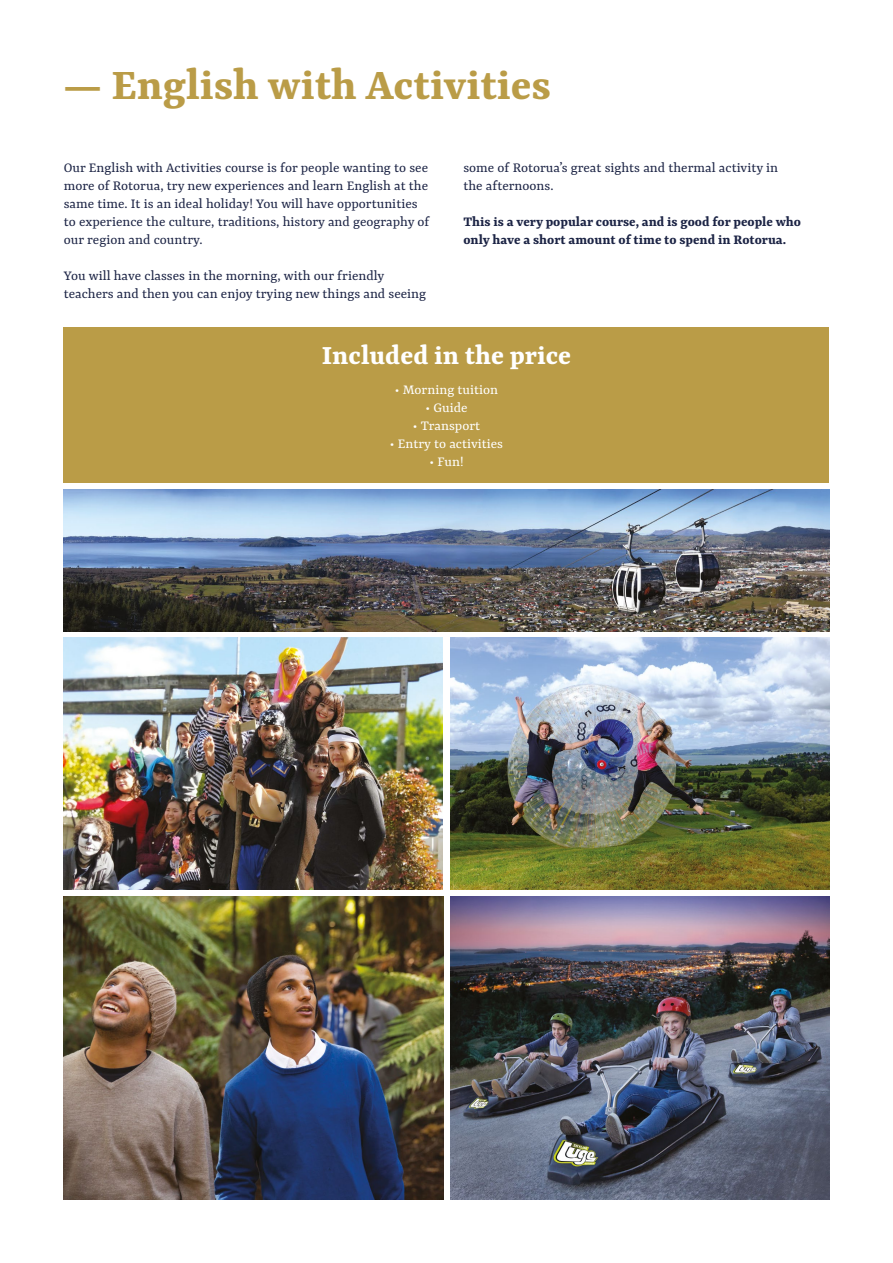
<style>
.page{position:relative;width:893px;height:1263px;background:#fff}
.page>*{position:absolute;margin:0;border:0;box-sizing:border-box;transform-origin:0 0}
.t1{font:700 48px "Rasa";color:#ba9c47}
.t2{font:700 30px "Rasa";color:#fff}
.t3{font:15px/18px "Rasa";color:#1c2445}
.t4{font:700 15px/18px "Rasa";color:#1c2445}
.t5{font:15px "Rasa";color:#fff}
</style>
<div class="page">
<img style="left:64px;top:637px;width:378px;height:253px">
<img style="left:451px;top:896px;width:378px;height:303px">
<img style="left:451px;top:637px;width:378px;height:253px">
<img style="left:64px;top:896px;width:379px;height:303px">
<img style="left:64px;top:489px;width:765px;height:142px">
<div style="left:64px;top:327px;width:765px;height:156px;background:#ba9c47"></div>
<h1 class="t1" style="left:63px;top:54px;width:489px">— English with Activities</h1>
<p class="t3" style="left:64px;top:159px;width:367px">Our English with Activities course is for people wanting to see more of Rotorua, try new experiences and learn English at the same time. It is an ideal holiday! You will have opportunities to experience the culture, traditions, history and geography of our region and country.</p>
<p class="t3" style="left:64px;top:267px;width:364px">You will have classes in the morning, with our friendly teachers and then you can enjoy trying new things and seeing</p>
<p class="t3" style="left:463px;top:159px;width:316px">some of Rotorua’s great sights and thermal activity in the afternoons.</p>
<p class="t4" style="left:463px;top:213px;width:339px">This is a very popular course, and is good for people who only have a short amount of time to spend in Rotorua.</p>
<h2 class="t2" style="left:322px;top:336px;width:251px">Included in the price</h2>
<p class="t5" style="left:395px;top:381px;width:105px">• Morning tuition</p>
<p class="t5" style="left:425px;top:399px;width:44px">• Guide</p>
<p class="t5" style="left:413px;top:417px;width:69px">• Transport</p>
<p class="t5" style="left:390px;top:435px;width:115px">• Entry to activities</p>
<p class="t5" style="left:429px;top:453px;width:36px">• Fun!</p>
</div>
